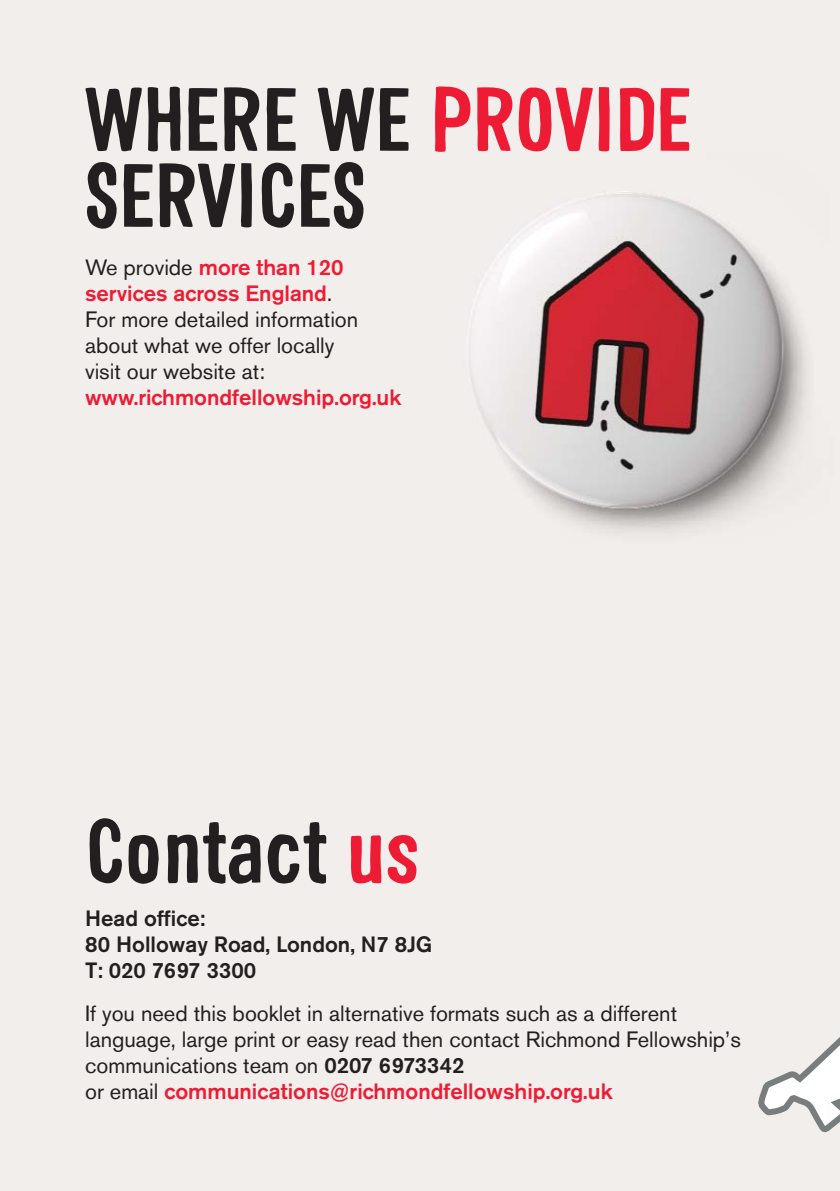
<style>
.page{position:relative;width:840px;height:1191px;background:#fff}
.page>*{position:absolute;margin:0;border:0;box-sizing:border-box;transform-origin:0 0}
.t1{font:700 88px/76px "Sini";color:#231f20}
.t2{font:22px/26px "Akzidenz Grotesk BE";color:#231f20}
.t3{font:500 22px/26px "Akzidenz Grotesk BE";color:#231f20}
.t4{font:500 22px "Akzidenz Grotesk BE";color:#ed1b34}
.s1{color:#ed1b34}
.s2{font-weight:500;color:#ed1b34}
.s3{font-weight:500}
</style>
<div class="page">
<img style="left:0;top:0;width:839px;height:1191px">
<svg style="left:754px;top:34px;width:85px;height:1157px;background:#eae7e4"></svg>
<h1 class="t1" style="left:85px;top:90px;width:607px">WHERE WE <span class="s1">PROVIDE<br></span>SERVICES</h1>
<p class="t2" style="left:85px;top:256px;width:274px">We provide <span class="s2">more than 120 services across England</span>.<br>For more detailed information about what we offer locally visit our website at:</p>
<p class="t4" style="left:85px;top:389px;width:317px">www.richmondfellowship.org.uk</p>
<h1 class="t1" style="left:85px;top:821px;width:336px">Contact <span class="s1">us</span></h1>
<p class="t3" style="left:85px;top:907px;width:348px">Head office:<br>80 Holloway Road, London, N7 8JG<br>T: 020 7697 3300</p>
<p class="t2" style="left:85px;top:1002px;width:657px">If you need this booklet in alternative formats such as a different language, large print or easy read then contact Richmond Fellowship’s communications team on <span class="s3">0207 6973342<br></span>or email <span class="s2">communications@richmondfellowship.org.uk</span></p>
</div>
